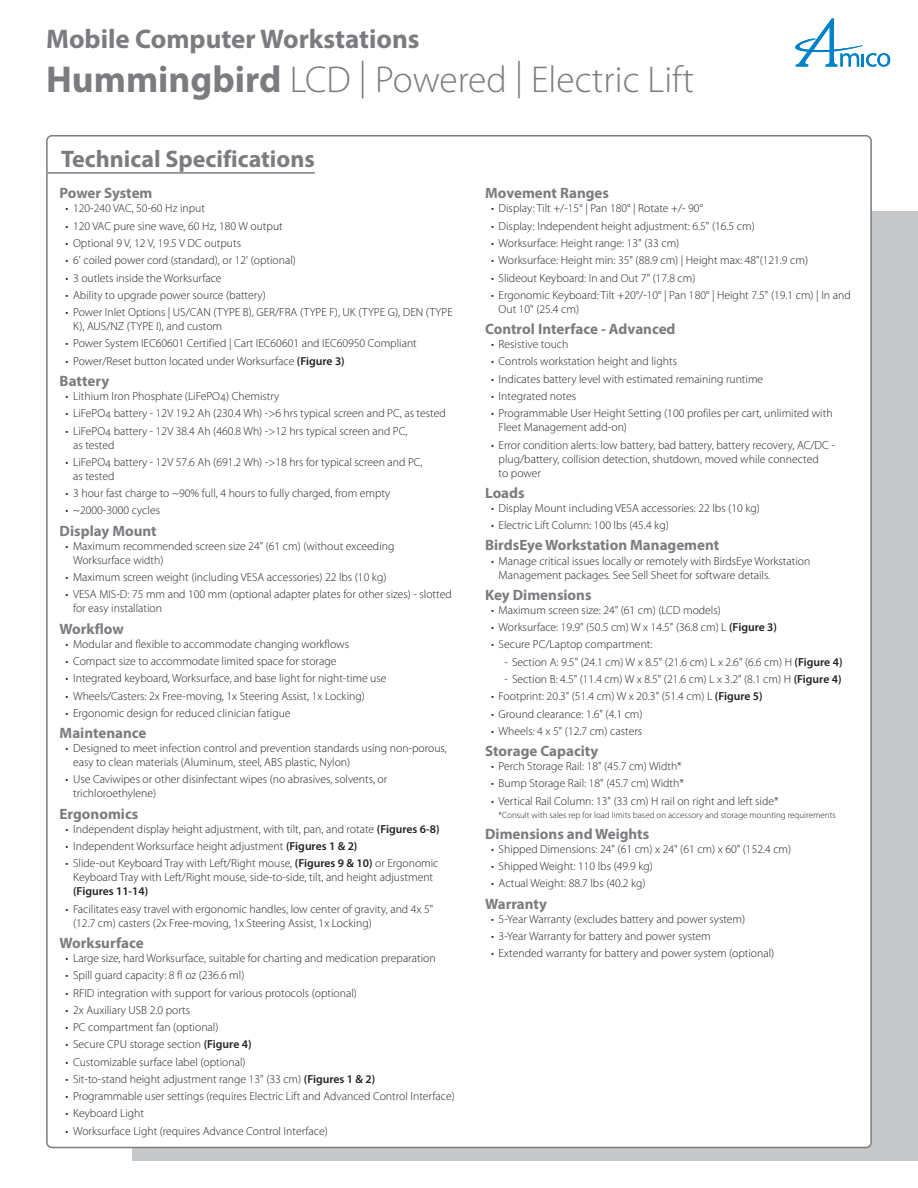
<style>
.page{position:relative;width:918px;height:1188px;background:#fff}
.page>*{position:absolute;margin:0;border:0;box-sizing:border-box;transform-origin:0 0}
.t1{font:300 37.5px "Myriad Pro";color:#7a7c7f}
.Title_Header{font:700 27px "Myriad Pro";color:#7a7c7f}
.General_Spec_Feature{font:700 24px "Myriad Pro";color:#7a7c7f}
.box_header{font:700 15px "Myriad Pro";color:#7a7c7f}
.t2{font:300 11.7px/14.1px "Myriad Pro";color:#231f20}
.t3{font:300 9px "Myriad Pro";color:#231f20}
.s1{font-weight:700}
.s2{font-weight:600}
</style>
<div class="page">
<svg style="left:795px;top:18px;width:95px;height:49px"></svg>
<div style="left:133px;top:212px;width:785px;height:949px;background:#c7c8ca"></div>
<div style="left:47px;top:136px;width:824px;height:1012px;background:#fff;border-radius:5px"></div>
<hr style="left:48px;top:172px;width:267px;height:2px;background:#7a7c7f">
<p class="Title_Header" style="left:46px;top:22px;width:375px">Mobile Computer Workstations</p>
<p class="t1" style="left:46px;top:57px;width:649px"><span class="s1">Hummingbird</span> LCD | Powered | Electric Lift</p>
<p class="General_Spec_Feature" style="left:61px;top:143px;width:255px">Technical Specifications</p>
<p class="box_header" style="left:60px;top:184px;width:94px">Power System</p>
<p class="t2" style="left:66px;top:201px;width:141px">• 120-240 VAC, 50-60 Hz input</p>
<p class="t2" style="left:66px;top:219px;width:219px">• 120 VAC pure sine wave, 60 Hz, 180 W output</p>
<p class="t2" style="left:66px;top:236px;width:177px">• Optional 9 V, 12 V, 19.5 V DC outputs</p>
<p class="t2" style="left:66px;top:253px;width:232px">• 6' coiled power cord (standard), or 12' (optional)</p>
<p class="t2" style="left:66px;top:271px;width:158px">• 3 outlets inside the Worksurface</p>
<p class="t2" style="left:66px;top:288px;width:202px">• Ability to upgrade power source (battery)</p>
<p class="t2" style="left:73px;top:305px;width:381px;text-indent:-8px">• Power Inlet Options | US/CAN (TYPE B), GER/FRA (TYPE F), UK (TYPE G), DEN (TYPE<br>K), AUS/NZ (TYPE I), and custom</p>
<p class="t2" style="left:66px;top:336px;width:353px">• Power System IEC60601 Certified | Cart IEC60601 and IEC60950 Compliant</p>
<p class="t2" style="left:66px;top:354px;width:281px">• Power/Reset button located under Worksurface <span class="s2">(Figure 3)</span></p>
<p class="box_header" style="left:60px;top:371px;width:51px">Battery</p>
<p class="t2" style="left:66px;top:389px;width:215px">• Lithium Iron Phosphate (LiFePO4) Chemistry</p>
<p class="t2" style="left:66px;top:406px;width:382px">• LiFePO4 battery - 12V 19.2 Ah (230.4 Wh) -&gt;6 hrs typical screen and PC, as tested</p>
<p class="t2" style="left:73px;top:424px;width:336px;text-indent:-8px">• LiFePO4 battery - 12V 38.4 Ah (460.8 Wh) -&gt;12 hrs typical screen and PC, as tested</p>
<p class="t2" style="left:73px;top:455px;width:351px;text-indent:-8px">• LiFePO4 battery - 12V 57.6 Ah (691.2 Wh) -&gt;18 hrs for typical screen and PC, as tested</p>
<p class="t2" style="left:66px;top:486px;width:326px">• 3 hour fast charge to ~90% full, 4 hours to fully charged, from empty</p>
<p class="t2" style="left:66px;top:503px;width:96px">• ~2000-3000 cycles</p>
<p class="box_header" style="left:60px;top:521px;width:99px">Display Mount</p>
<p class="t2" style="left:73px;top:539px;width:323px;text-indent:-8px">• Maximum recommended screen size 24" (61 cm) (without exceeding<br>Worksurface width)</p>
<p class="t2" style="left:66px;top:570px;width:322px">• Maximum screen weight (including VESA accessories) 22 lbs (10 kg)</p>
<p class="t2" style="left:73px;top:587px;width:380px;text-indent:-8px">• VESA MIS-D: 75 mm and 100 mm (optional adapter plates for other sizes) - slotted for easy installation</p>
<p class="box_header" style="left:60px;top:619px;width:66px">Workflow</p>
<p class="t2" style="left:66px;top:637px;width:285px">• Modular and flexible to accommodate changing workflows</p>
<p class="t2" style="left:66px;top:654px;width:272px">• Compact size to accommodate limited space for storage</p>
<p class="t2" style="left:66px;top:671px;width:322px">• Integrated keyboard, Worksurface, and base light for night-time use</p>
<p class="t2" style="left:66px;top:688px;width:301px">• Wheels/Casters: 2x Free-moving, 1x Steering Assist, 1x Locking)</p>
<p class="t2" style="left:66px;top:706px;width:227px">• Ergonomic design for reduced clinician fatigue</p>
<p class="box_header" style="left:60px;top:723px;width:88px">Maintenance</p>
<p class="t2" style="left:73px;top:741px;width:375px;text-indent:-8px">• Designed to meet infection control and prevention standards using non-porous, easy to clean materials (Aluminum, steel, ABS plastic, Nylon)</p>
<p class="t2" style="left:73px;top:772px;width:316px;text-indent:-8px">• Use Caviwipes or other disinfectant wipes (no abrasives, solvents, or trichloroethylene)</p>
<p class="box_header" style="left:60px;top:804px;width:80px">Ergonomics</p>
<p class="t2" style="left:66px;top:822px;width:376px">• Independent display height adjustment, with tilt, pan, and rotate <span class="s2">(Figures 6-8)</span></p>
<p class="t2" style="left:66px;top:839px;width:293px">• Independent Worksurface height adjustment <span class="s2">(Figures 1 &amp; 2)</span></p>
<p class="t2" style="left:73px;top:856px;width:367px;text-indent:-8px">• Slide-out Keyboard Tray with Left/Right mouse, <span class="s2">(Figures 9 &amp; 10)</span> or Ergonomic<br>Keyboard Tray with Left/Right mouse, side-to-side, tilt, and height adjustment <span class="s2">(Figures 11-14)</span></p>
<p class="t2" style="left:73px;top:902px;width:362px;text-indent:-8px">• Facilitates easy travel with ergonomic handles, low center of gravity, and 4x 5" (12.7 cm) casters (2x Free-moving, 1x Steering Assist, 1x Locking)</p>
<p class="box_header" style="left:60px;top:933px;width:86px">Worksurface</p>
<p class="t2" style="left:66px;top:951px;width:372px">• Large size, hard Worksurface, suitable for charting and medication preparation</p>
<p class="t2" style="left:66px;top:968px;width:180px">• Spill guard capacity: 8 fl oz (236.6 ml)</p>
<p class="t2" style="left:66px;top:985px;width:293px">• RFID integration with support for various protocols (optional)</p>
<p class="t2" style="left:66px;top:1003px;width:126px">• 2x Auxiliary USB 2.0 ports</p>
<p class="t2" style="left:66px;top:1020px;width:154px">• PC compartment fan (optional)</p>
<p class="t2" style="left:66px;top:1037px;width:188px">• Secure CPU storage section <span class="s2">(Figure 4)</span></p>
<p class="t2" style="left:66px;top:1055px;width:182px">• Customizable surface label (optional)</p>
<p class="t2" style="left:66px;top:1072px;width:311px">• Sit-to-stand height adjustment range 13" (33 cm) <span class="s2">(Figures 1 &amp; 2)</span></p>
<p class="t2" style="left:66px;top:1089px;width:391px">• Programmable user settings (requires Electric Lift and Advanced Control Interface)</p>
<p class="t2" style="left:66px;top:1106px;width:80px">• Keyboard Light</p>
<p class="t2" style="left:66px;top:1124px;width:264px">• Worksurface Light (requires Advance Control Interface)</p>
<p class="box_header" style="left:485px;top:184px;width:125px">Movement Ranges</p>
<p class="t2" style="left:491px;top:201px;width:214px">• Display: Tilt +/-15° | Pan 180° | Rotate +/- 90°</p>
<p class="t2" style="left:491px;top:219px;width:265px">• Display: Independent height adjustment: 6.5" (16.5 cm)</p>
<p class="t2" style="left:491px;top:236px;width:190px">• Worksurface: Height range: 13" (33 cm)</p>
<p class="t2" style="left:491px;top:253px;width:319px">• Worksurface: Height min: 35" (88.9 cm) | Height max: 48"(121.9 cm)</p>
<p class="t2" style="left:491px;top:271px;width:206px">• Slideout Keyboard: In and Out 7" (17.8 cm)</p>
<p class="t2" style="left:499px;top:288px;width:354px;text-indent:-8px">• Ergonomic Keyboard: Tilt +20°/-10° | Pan 180° | Height 7.5" (19.1 cm) | In and<br>Out 10" (25.4 cm)</p>
<p class="box_header" style="left:485px;top:319px;width:192px">Control Interface - Advanced</p>
<p class="t2" style="left:491px;top:337px;width:79px">• Resistive touch</p>
<p class="t2" style="left:491px;top:354px;width:187px">• Controls workstation height and lights</p>
<p class="t2" style="left:491px;top:372px;width:274px">• Indicates battery level with estimated remaining runtime</p>
<p class="t2" style="left:491px;top:389px;width:86px">• Integrated notes</p>
<p class="t2" style="left:499px;top:406px;width:335px;text-indent:-8px">• Programmable User Height Setting (100 profiles per cart, unlimited with<br>Fleet Management add-on)</p>
<p class="t2" style="left:499px;top:438px;width:338px;text-indent:-8px">• Error condition alerts: low battery, bad battery, battery recovery, AC/DC - plug/battery, collision detection, shutdown, moved while connected<br>to power</p>
<p class="box_header" style="left:485px;top:483px;width:41px">Loads</p>
<p class="t2" style="left:491px;top:501px;width:270px">• Display Mount including VESA accessories: 22 lbs (10 kg)</p>
<p class="t2" style="left:491px;top:518px;width:179px">• Electric Lift Column: 100 lbs (45.4 kg)</p>
<p class="box_header" style="left:485px;top:536px;width:236px">BirdsEye Workstation Management</p>
<p class="t2" style="left:499px;top:553px;width:313px;text-indent:-8px">• Manage critical issues locally or remotely with BirdsEye Workstation<br>Management packages. See Sell Sheet for software details.</p>
<p class="box_header" style="left:485px;top:585px;width:108px">Key Dimensions</p>
<p class="t2" style="left:491px;top:603px;width:231px">• Maximum screen size: 24" (61 cm) (LCD models)</p>
<p class="t2" style="left:491px;top:620px;width:287px">• Worksurface: 19.9" (50.5 cm) W x 14.5" (36.8 cm) L <span class="s2">(Figure 3)</span></p>
<p class="t2" style="left:491px;top:637px;width:163px">• Secure PC/Laptop compartment:</p>
<p class="t2" style="left:505px;top:655px;width:339px">- Section A: 9.5" (24.1 cm) W x 8.5" (21.6 cm) L x 2.6" (6.6 cm) H <span class="s2">(Figure 4)</span></p>
<p class="t2" style="left:505px;top:672px;width:339px">- Section B: 4.5" (11.4 cm) W x 8.5" (21.6 cm) L x 3.2" (8.1 cm) H <span class="s2">(Figure 4)</span></p>
<p class="t2" style="left:491px;top:689px;width:273px">• Footprint: 20.3" (51.4 cm) W x 20.3" (51.4 cm) L <span class="s2">(Figure 5)</span></p>
<p class="t2" style="left:491px;top:706px;width:153px">• Ground clearance: 1.6" (4.1 cm)</p>
<p class="t2" style="left:491px;top:724px;width:153px">• Wheels: 4 x 5" (12.7 cm) casters</p>
<p class="box_header" style="left:485px;top:741px;width:115px">Storage Capacity</p>
<p class="t2" style="left:491px;top:759px;width:192px">• Perch Storage Rail: 18" (45.7 cm) Width*</p>
<p class="t2" style="left:491px;top:776px;width:194px">• Bump Storage Rail: 18" (45.7 cm) Width*</p>
<p class="t2" style="left:491px;top:794px;width:289px">• Vertical Rail Column: 13" (33 cm) H rail on right and left side*</p>
<p class="t3" style="left:499px;top:809px;width:339px">*Consult with sales rep for load limits based on accessory and storage mounting requirements</p>
<p class="box_header" style="left:485px;top:824px;width:166px">Dimensions and Weights</p>
<p class="t2" style="left:491px;top:842px;width:302px">• Shipped Dimensions: 24" (61 cm) x 24" (61 cm) x 60" (152.4 cm)</p>
<p class="t2" style="left:491px;top:859px;width:163px">• Shipped Weight: 110 lbs (49.9 kg)</p>
<p class="t2" style="left:491px;top:876px;width:156px">• Actual Weight: 88.7 lbs (40.2 kg)</p>
<p class="box_header" style="left:485px;top:894px;width:63px">Warranty</p>
<p class="t2" style="left:491px;top:912px;width:256px">• 5-Year Warranty (excludes battery and power system)</p>
<p class="t2" style="left:491px;top:929px;width:221px">• 3-Year Warranty for battery and power system</p>
<p class="t2" style="left:491px;top:946px;width:285px">• Extended warranty for battery and power system (optional)</p>
</div>
